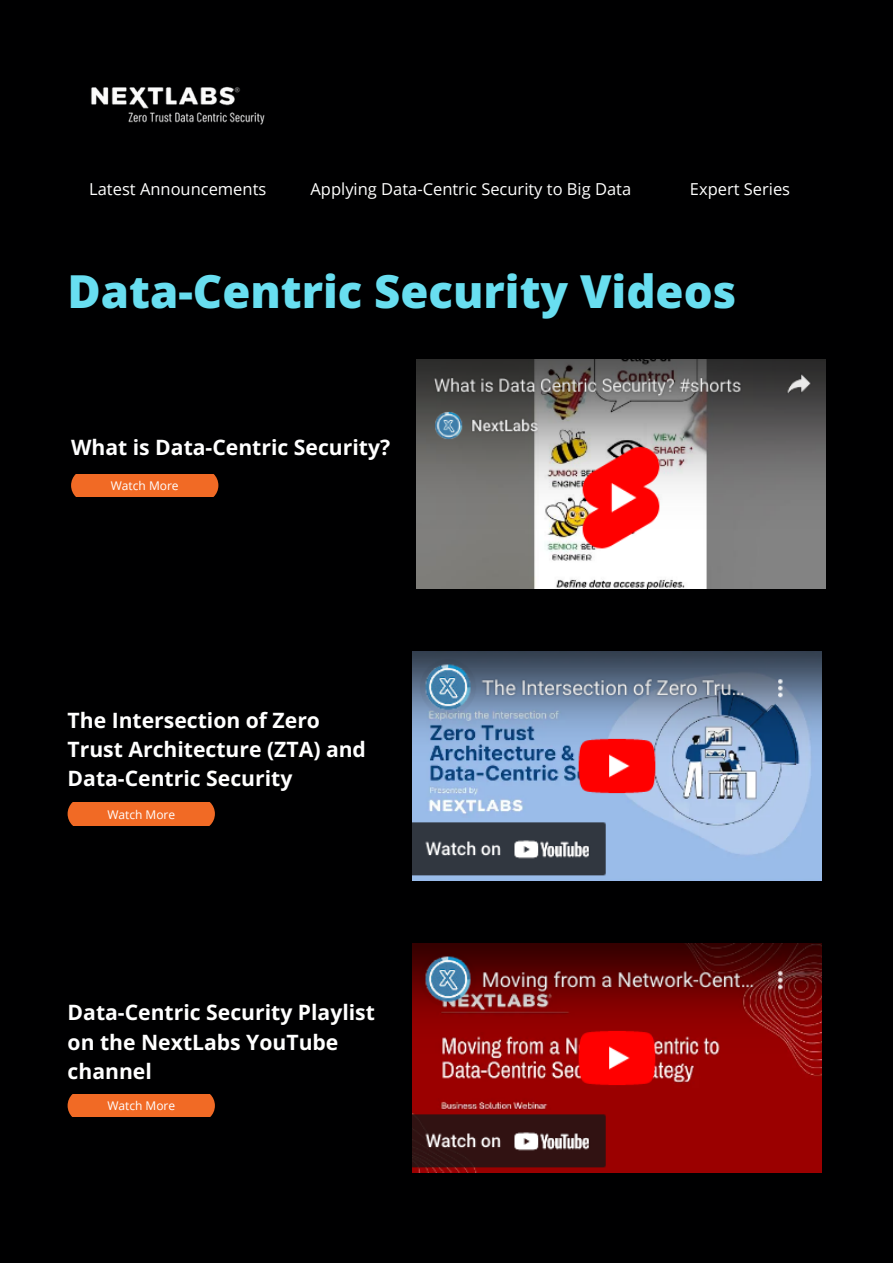
<style>
.page{position:relative;width:893px;height:1264px;background:#fff}
.page>*{position:absolute;margin:0;border:0;box-sizing:border-box;transform-origin:0 0}
.t1{font:800 45.45px "Open Sans";color:#68def0}
.t2{font:700 21.15px/29.2px "Open Sans";color:#fff}
.t3{font:16.5px "Open Sans";color:#fff}
.t4{font:12px "Open Sans";color:#fff}
</style>
<div class="page">
<div style="left:0;top:0;width:892px;height:1262px;background:#000001"></div>
<img style="left:91px;top:86px;width:174px;height:38px">
<img style="left:416px;top:359px;width:409px;height:230px">
<img style="left:412px;top:651px;width:409px;height:230px">
<img style="left:412px;top:943px;width:409px;height:229px">
<div style="left:71px;top:474px;width:147px;height:22px;background:#f16a25"></div>
<div style="left:68px;top:802px;width:147px;height:23px;background:#f16a25"></div>
<div style="left:68px;top:1094px;width:147px;height:22px;background:#f16a25"></div>
<p class="t3" style="left:89px;top:177px;width:178px">Latest Announcements</p>
<p class="t3" style="left:310px;top:177px;width:322px">Applying Data-Centric Security to Big Data</p>
<p class="t3" style="left:689px;top:177px;width:102px">Expert Series</p>
<p class="t1" style="left:68px;top:259px;width:670px">Data-Centric Security Videos</p>
<p class="t2" style="left:71px;top:432px;width:320px">What is Data-Centric Security?</p>
<p class="t4" style="left:111px;top:477px;width:69px">Watch More</p>
<p class="t2" style="left:68px;top:704px;width:300px">The Intersection of Zero<br>Trust Architecture (ZTA) and<br>Data-Centric Security</p>
<p class="t4" style="left:107px;top:805px;width:69px">Watch More</p>
<p class="t2" style="left:68px;top:997px;width:309px">Data-Centric Security Playlist on the NextLabs YouTube channel</p>
<p class="t4" style="left:107px;top:1097px;width:69px">Watch More</p>
</div>
